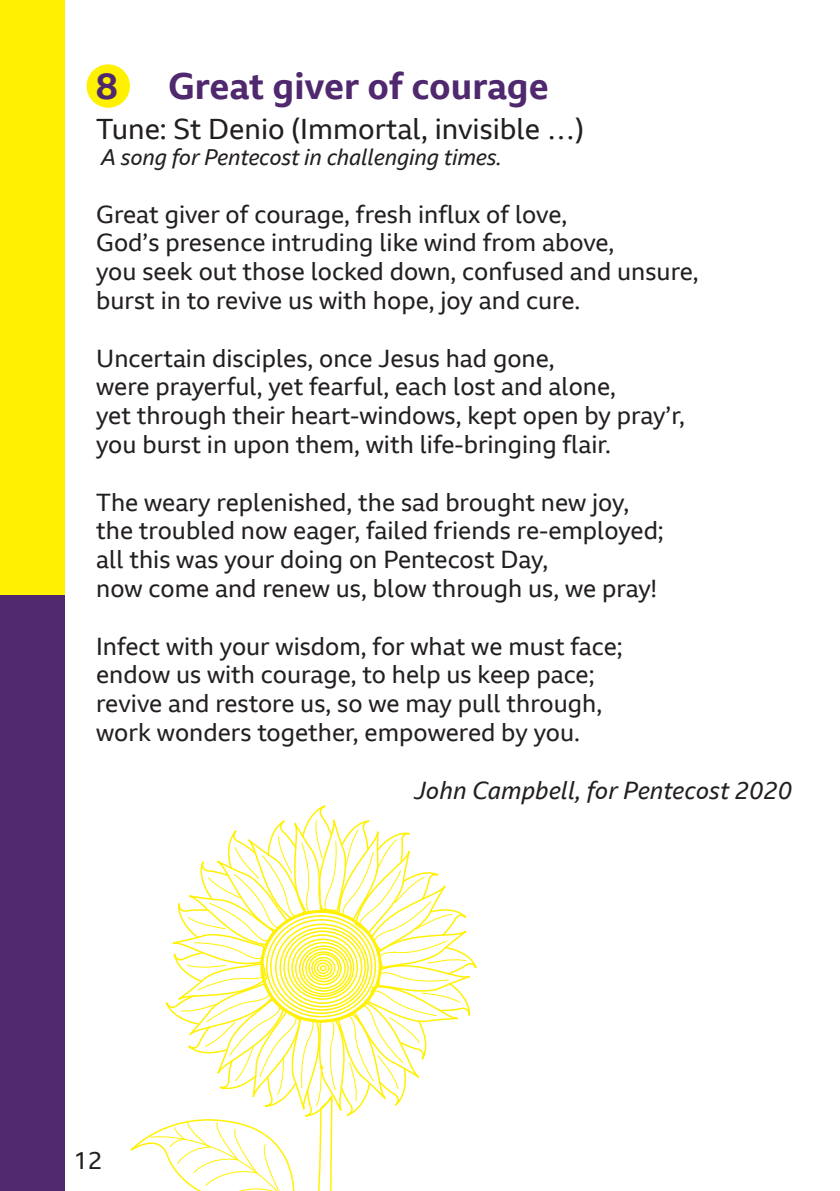
<style>
.page{position:relative;width:840px;height:1191px;background:#fff}
.page>*{position:absolute;margin:0;border:0;box-sizing:border-box;transform-origin:0 0}
.t1{font:700 36px "BBC Reith Sans";color:#4f286e}
.t2{font:28px "BBC Reith Sans";color:#231f20}
.t3{font:24px "BBC Reith Sans";color:#231f20}
.t4{font:italic 24px "BBC Reith Sans";color:#231f20}
.t5{font:italic 22px "BBC Reith Sans";letter-spacing:-.01em;color:#231f20}
</style>
<div class="page">
<div style="left:86px;top:64px;width:44px;height:44px;background:#fff101;border-radius:50%"></div>
<hr style="left:839px;top:595px;width:1px;height:596px;background:#4f286e">
<div style="left:0;top:0;width:65px;height:595px;background:#fff101"></div>
<div style="left:0;top:595px;width:65px;height:596px;background:#4f286e"></div>
<svg style="left:130px;top:806px;width:347px;height:385px"></svg>
<p class="t1" style="left:96px;top:63px;width:23px">8</p>
<p class="t1" style="left:168px;top:63px;width:381px">Great giver of courage</p>
<p class="t2" style="left:96px;top:111px;width:489px">Tune: St Denio (Immortal, invisible …)</p>
<p class="t5" style="left:101px;top:143px;width:402px">A song for Pentecost in challenging times.</p>
<p class="t3" style="left:96px;top:199px;width:472px">Great giver of courage, fresh influx of love,</p>
<p class="t3" style="left:96px;top:228px;width:519px">God’s presence intruding like wind from above,</p>
<p class="t3" style="left:96px;top:256px;width:603px">you seek out those locked down, confused and unsure,</p>
<p class="t3" style="left:96px;top:285px;width:485px">burst in to revive us with hope, joy and cure.</p>
<p class="t3" style="left:96px;top:343px;width:460px">Uncertain disciples, once Jesus had gone,</p>
<p class="t3" style="left:96px;top:372px;width:521px">were prayerful, yet fearful, each lost and alone,</p>
<p class="t3" style="left:96px;top:400px;width:590px">yet through their heart-windows, kept open by pray’r,</p>
<p class="t3" style="left:96px;top:429px;width:516px">you burst in upon them, with life-bringing flair.</p>
<p class="t3" style="left:96px;top:487px;width:534px">The weary replenished, the sad brought new joy,</p>
<p class="t3" style="left:96px;top:516px;width:569px">the troubled now eager, failed friends re-employed;</p>
<p class="t3" style="left:96px;top:544px;width:453px">all this was your doing on Pentecost Day,</p>
<p class="t3" style="left:96px;top:573px;width:562px">now come and renew us, blow through us, we pray!</p>
<p class="t3" style="left:96px;top:631px;width:527px">Infect with your wisdom, for what we must face;</p>
<p class="t3" style="left:96px;top:660px;width:499px">endow us with courage, to help us keep pace;</p>
<p class="t3" style="left:96px;top:688px;width:507px">revive and restore us, so we may pull through,</p>
<p class="t3" style="left:96px;top:717px;width:485px">work wonders together, empowered by you.</p>
<p class="t4" style="left:414px;top:775px;width:379px">John Campbell, for Pentecost 2020</p>
<p class="t3" style="left:74px;top:1145px;width:30px">12</p>
</div>
